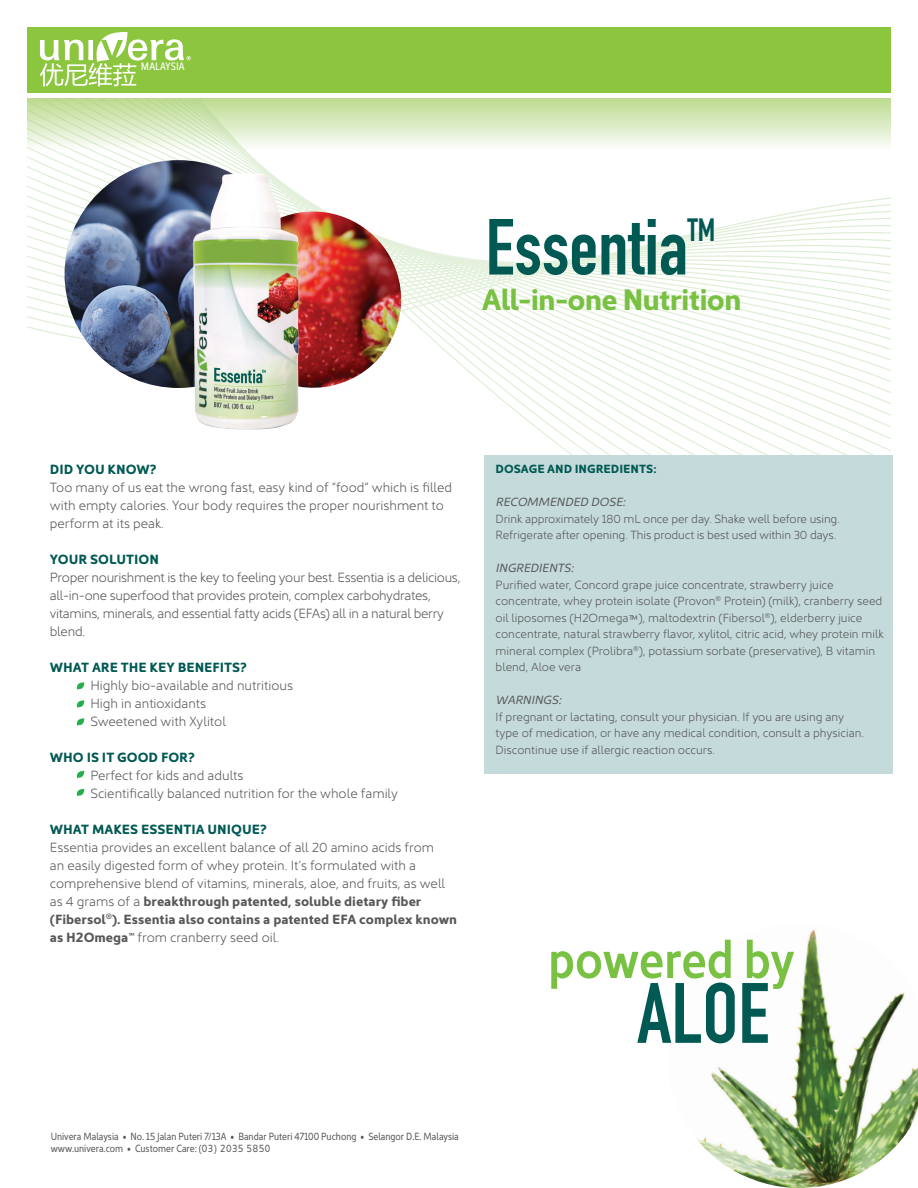
<style>
.page{position:relative;width:918px;height:1188px;background:#fff}
.page>*{position:absolute;margin:0;border:0;box-sizing:border-box;transform-origin:0 0}
.t1{font:84px "DIN Engschrift LT";color:#005953}
.t2{font:78px "DIN Engschrift LT";color:#005953}
.t3{font:54px "Kyrial Sans Pro Semi Bold Cond";letter-spacing:-.005em;color:#79c142}
.t4{font:31.5px "DIN Engschrift LT";color:#005953}
.t5{font:700 30px "Kyrial Sans Pro";letter-spacing:-.03em;color:#79c142}
.t6{font:300 13.5px/18px "Kyrial Sans Pro";color:#57585a}
.t7{font:300 13.5px/18px "Kyrial Sans Pro";letter-spacing:-.02em;color:#57585a}
.t8{font:700 13.5px "Kyrial Sans Pro";color:#005953}
.t9{font:300 12px/16.5px "Kyrial Sans Pro";color:#57585a}
.t10{font:italic 12px "Kyrial Sans Pro";color:#57585a}
.t11{font:700 12px "Kyrial Sans Pro";color:#005953}
.t12{font:11.25px "Zine Sans Dis";color:#fff}
.t13{font:10.5px "Kyrial Sans Pro Regular Cond";color:#57585a}
.s1{font-weight:700;color:#005953}
.s2{font-weight:700}
.s3{font-style:italic}
</style>
<div class="page">
<div style="left:27px;top:27px;width:864px;height:65px;background:#8bc63e"></div>
<svg style="left:27px;top:100px;width:864px;height:356px"></svg>
<svg style="left:77px;top:682px;width:8px;height:8px"></svg>
<svg style="left:77px;top:700px;width:8px;height:8px"></svg>
<svg style="left:77px;top:718px;width:8px;height:8px"></svg>
<svg style="left:77px;top:771px;width:8px;height:7px"></svg>
<svg style="left:77px;top:789px;width:8px;height:7px"></svg>
<div style="left:484px;top:456px;width:408px;height:318px;background:#c5dada"></div>
<img style="left:65px;top:160px;width:227px;height:228px;border-radius:114px">
<img style="left:313px;top:212px;width:99px;height:187px">
<img style="left:174px;top:153px;width:139px;height:278px">
<svg style="left:40px;top:32px;width:151px;height:54px"></svg>
<img style="left:697px;top:929px;width:221px;height:259px">
<p class="t12" style="left:141px;top:61px;width:45px">MALAYSIA</p>
<p class="t2" style="left:486px;top:201px;width:204px">Essentia</p>
<p class="t4" style="left:687px;top:211px;width:29px">TM</p>
<p class="t5" style="left:482px;top:278px;width:261px">All-in-one Nutrition</p>
<p class="t8" style="left:50px;top:459px;width:108px">DID YOU KNOW?</p>
<p class="t6" style="left:50px;top:477px;width:404px">Too many of us eat the wrong fast, easy kind of “food” which is filled with empty calories. Your body requires the proper nourishment to perform at its peak.</p>
<p class="t8" style="left:50px;top:549px;width:111px">YOUR SOLUTION</p>
<p class="t7" style="left:50px;top:567px;width:412px">Proper nourishment is the key to feeling your best. Essentia is a delicious, all-in-one superfood that provides protein, complex carbohydrates, vitamins, minerals, and essential fatty acids (EFAs) all in a natural berry blend.</p>
<p class="t6" style="left:90px;top:657px;width:204px;text-indent:-40px"><span class="s1">WHAT ARE THE KEY BENEFITS?<br></span>Highly bio-available and nutritious</p>
<p class="t6" style="left:90px;top:693px;width:117px">High in antioxidants</p>
<p class="t6" style="left:90px;top:711px;width:137px">Sweetened with Xylitol</p>
<p class="t6" style="left:90px;top:747px;width:155px;text-indent:-40px"><span class="s1">WHO IS IT GOOD FOR?<br></span>Perfect for kids and adults</p>
<p class="t6" style="left:90px;top:783px;width:309px">Scientifically balanced nutrition for the whole family</p>
<p class="t8" style="left:50px;top:819px;width:218px">WHAT MAKES ESSENTIA UNIQUE?</p>
<p class="t6" style="left:50px;top:837px;width:409px">Essentia provides an excellent balance of all 20 amino acids from<br>an easily digested form of whey protein. It’s formulated with a comprehensive blend of vitamins, minerals, aloe, and fruits, as well as 4 grams of a <span class="s2">breakthrough patented, soluble dietary fiber (Fibersol</span><sup>®</sup><span class="s2">). Essentia also contains a patented EFA complex known as H2Omega</span><sup>™</sup> from cranberry seed oil.</p>
<p class="t13" style="left:51px;top:1129px;width:410px">Univera Malaysia • No. 15 Jalan Puteri 7/13A • Bandar Puteri 47100 Puchong • Selangor D.E. Malaysia</p>
<p class="t13" style="left:51px;top:1141px;width:221px">www.univera.com • Customer Care: (03) 2035 5850</p>
<p class="t11" style="left:496px;top:461px;width:163px">DOSAGE AND INGREDIENTS:</p>
<p class="t10" style="left:496px;top:494px;width:131px">RECOMMENDED DOSE:</p>
<p class="t9" style="left:496px;top:509px;width:346px">Drink approximately 180 mL once per day. Shake well before using.<br>Refrigerate after opening. This product is best used within 30 days.</p>
<p class="t10" style="left:496px;top:560px;width:80px">INGREDIENTS:</p>
<p class="t9" style="left:496px;top:575px;width:390px">Purified water, Concord grape juice concentrate, strawberry juice concentrate, whey protein isolate (Provon<sup>®</sup> Protein) (milk), cranberry seed oil liposomes (H2Omega™), maltodextrin (Fibersol<sup>®</sup>), elderberry juice concentrate, natural strawberry flavor, xylitol, citric acid, whey protein milk mineral complex (Prolibra<sup>®</sup>), potassium sorbate (preservative), B vitamin blend, Aloe vera</p>
<p class="t10" style="left:496px;top:692px;width:67px">WARNINGS:</p>
<p class="t9" style="left:496px;top:707px;width:370px">If pregnant or lactating, consult your physician. If you are using any type of medication, or have any medical condition, consult a physician.<br>Discontinue use if allergic reaction occurs<span class="s3">.</span></p>
<p class="t3" style="left:548px;top:920px;width:248px">powered by</p>
<p class="t1" style="left:637px;top:964px;width:134px">ALOE</p>
</div>
